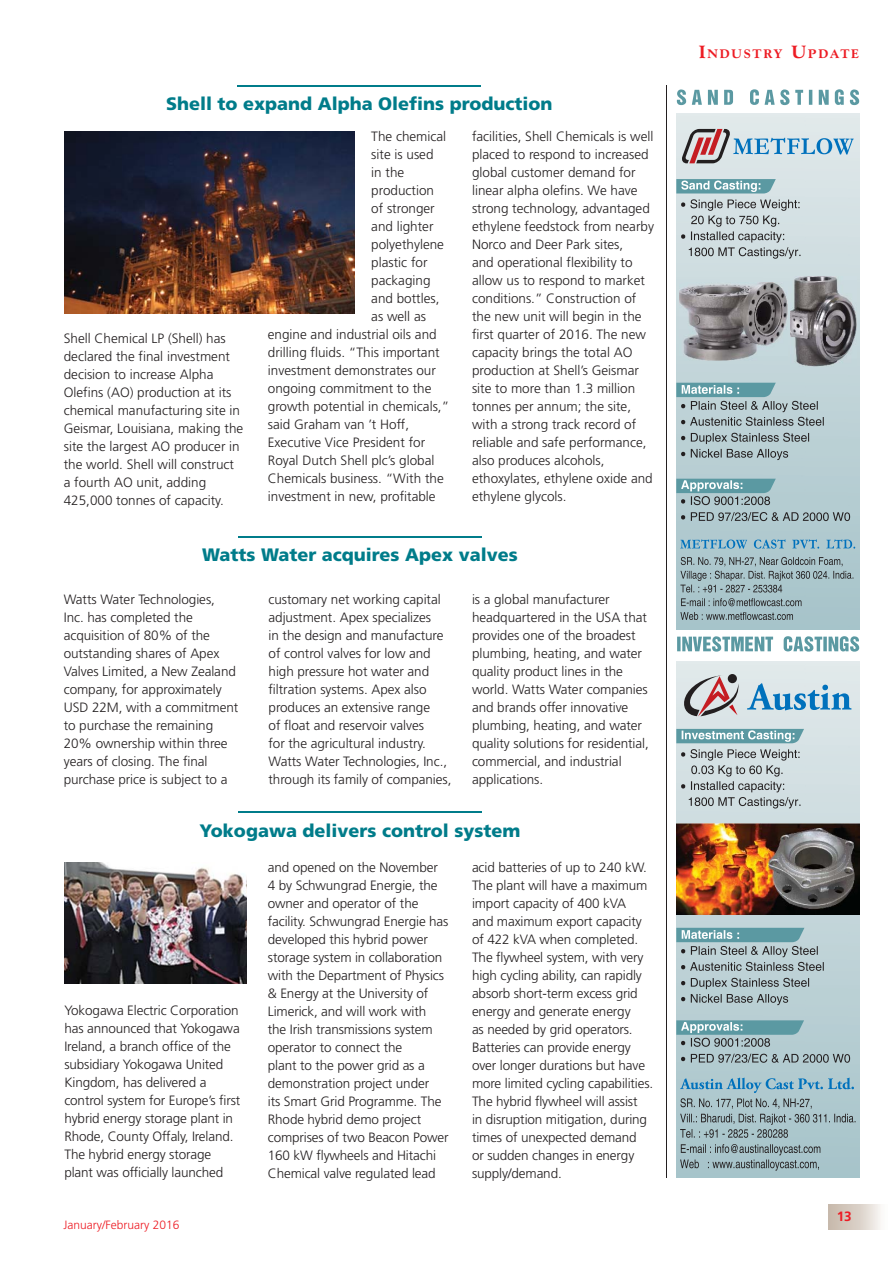
<style>
.page{position:relative;width:893px;height:1263px;background:#fff}
.page>*{position:absolute;margin:0;border:0;box-sizing:border-box;transform-origin:0 0}
.t1{font:900 18px "Frutiger";color:#007c8a}
.t2{font:300 13.5px/18px "Frutiger";letter-spacing:-.005em;color:#231f20}
.t3{font:700 13.5px "Frutiger";color:#ed1c24}
.t4{font:800 12.6px "Goudy";letter-spacing:.145em;color:#ed1c24}
.t5{font:300 12px "Frutiger";color:#ed1c24}
.s1{font-size:18px}
</style>
<div class="page">
<div style="left:828px;top:1204px;width:60px;height:25px;background:linear-gradient(to right,#c2b2a3,#faf9f7)"></div>
<hr style="left:666px;top:85px;width:1px;height:1093px;background:#231f20">
<img style="left:676px;top:662px;width:183px;height:516px">
<svg style="left:677px;top:89px;width:182px;height:16px"></svg>
<svg style="left:681px;top:129px;width:172px;height:34px;background:#b6c0cb"></svg>
<img style="left:679px;top:283px;width:108px;height:78px">
<img style="left:791px;top:277px;width:65px;height:89px">
<svg style="left:680px;top:557px;width:173px;height:63px;background:#97afb4"></svg>
<svg style="left:680px;top:539px;width:175px;height:10px;background:#80b1c9"></svg>
<svg style="left:676px;top:179px;width:124px;height:80px;background:#b4c3c7"></svg>
<svg style="left:676px;top:729px;width:128px;height:14px;background:#84b2b9"></svg>
<svg style="left:680px;top:749px;width:120px;height:59px;background:#b6c0c3"></svg>
<svg style="left:677px;top:636px;width:182px;height:16px"></svg>
<svg style="left:676px;top:383px;width:148px;height:77px;background:#a1b7bb"></svg>
<svg style="left:676px;top:928px;width:148px;height:77px;background:#9eb5b9"></svg>
<svg style="left:676px;top:479px;width:174px;height:42px;background:#9ab5ba"></svg>
<svg style="left:676px;top:1020px;width:174px;height:43px;background:#96b2b8"></svg>
<svg style="left:747px;top:683px;width:104px;height:27px;background:#93bfd9"></svg>
<svg style="left:676px;top:675px;width:64px;height:42px;background:#baadaf"></svg>
<svg style="left:680px;top:1078px;width:175px;height:93px;background:#97b2ba"></svg>
<img style="left:676px;top:823px;width:183px;height:92px">
<img style="left:768px;top:829px;width:86px;height:80px">
<img style="left:64px;top:131px;width:290px;height:182px">
<img style="left:64px;top:862px;width:183px;height:122px">
<hr style="left:238px;top:85px;width:243px;height:1px;background:#007c8a">
<hr style="left:238px;top:536px;width:244px;height:1px;background:#007c8a">
<hr style="left:238px;top:812px;width:244px;height:1px;background:#007c8a">
<h1 class="t1" style="left:166px;top:96px;width:388px">Shell to expand Alpha Olefins production</h1>
<p class="t2" style="left:64px;top:330px;width:181px">Shell Chemical LP (Shell) has declared the final investment decision to increase Alpha<br>Olefins (AO) production at its chemical manufacturing site in<br>Geismar, Louisiana, making the site the largest AO producer in the world. Shell will construct a fourth AO unit, adding<br>425,000 tonnes of capacity.</p>
<p class="t2" style="left:371px;top:129px;width:76px">The chemical</p>
<p class="t2" style="left:371px;top:147px;width:64px">site is used</p>
<p class="t2" style="left:371px;top:165px;width:35px">in the</p>
<p class="t2" style="left:371px;top:183px;width:64px">production</p>
<p class="t2" style="left:371px;top:201px;width:65px">of stronger</p>
<p class="t2" style="left:371px;top:219px;width:64px">and lighter</p>
<p class="t2" style="left:371px;top:237px;width:74px">polyethylene</p>
<p class="t2" style="left:371px;top:255px;width:58px">plastic for</p>
<p class="t2" style="left:371px;top:273px;width:61px">packaging</p>
<p class="t2" style="left:371px;top:291px;width:70px">and bottles,</p>
<p class="t2" style="left:371px;top:309px;width:56px">as well as</p>
<p class="t2" style="left:268px;top:327px;width:170px">engine and industrial oils and</p>
<p class="t2" style="left:268px;top:345px;width:173px">drilling fluids. “This important</p>
<p class="t2" style="left:268px;top:363px;width:170px">investment demonstrates our</p>
<p class="t2" style="left:268px;top:381px;width:165px">ongoing commitment to the</p>
<p class="t2" style="left:268px;top:399px;width:183px">growth potential in chemicals,”</p>
<p class="t2" style="left:268px;top:417px;width:143px">said Graham van ’t Hoff,</p>
<p class="t2" style="left:268px;top:435px;width:159px">Executive Vice President for</p>
<p class="t2" style="left:268px;top:453px;width:168px">Royal Dutch Shell plc’s global</p>
<p class="t2" style="left:268px;top:471px;width:177px">Chemicals business. “With the</p>
<p class="t2" style="left:268px;top:489px;width:169px">investment in new, profitable</p>
<p class="t2" style="left:472px;top:129px;width:184px">facilities, Shell Chemicals is well placed to respond to increased global customer demand for linear alpha olefins. We have strong technology, advantaged ethylene feedstock from nearby<br>Norco and Deer Park sites,<br>and operational flexibility to allow us to respond to market conditions.” Construction of the new unit will begin in the first quarter of 2016. The new capacity brings the total AO production at Shell’s Geismar site to more than 1.3 million tonnes per annum; the site, with a strong track record of reliable and safe performance, also produces alcohols, ethoxylates, ethylene oxide and ethylene glycols.</p>
<h1 class="t1" style="left:202px;top:547px;width:317px">Watts Water acquires Apex valves</h1>
<p class="t2" style="left:64px;top:591px;width:176px">Watts Water Technologies,<br>Inc. has completed the acquisition of 80% of the outstanding shares of Apex<br>Valves Limited, a New Zealand company, for approximately<br>USD 22M, with a commitment to purchase the remaining<br>20% ownership within three years of closing. The final purchase price is subject to a</p>
<p class="t2" style="left:269px;top:591px;width:184px">customary net working capital adjustment. Apex specializes<br>in the design and manufacture of control valves for low and high pressure hot water and filtration systems. Apex also produces an extensive range<br>of float and reservoir valves<br>for the agricultural industry.<br>Watts Water Technologies, Inc., through its family of companies,</p>
<p class="t2" style="left:472px;top:591px;width:178px">is a global manufacturer headquartered in the USA that provides one of the broadest plumbing, heating, and water quality product lines in the world. Watts Water companies and brands offer innovative plumbing, heating, and water quality solutions for residential, commercial, and industrial applications.</p>
<h1 class="t1" style="left:200px;top:823px;width:322px">Yokogawa delivers control system</h1>
<p class="t2" style="left:64px;top:1002px;width:177px">Yokogawa Electric Corporation has announced that Yokogawa<br>Ireland, a branch office of the subsidiary Yokogawa United<br>Kingdom, has delivered a control system for Europe’s first hybrid energy storage plant in<br>Rhode, County Offaly, Ireland.<br>The hybrid energy storage plant was officially launched</p>
<p class="t5" style="left:64px;top:1220px;width:118px">January/February 2016</p>
<p class="t2" style="left:268px;top:859px;width:182px">and opened on the November<br>4 by Schwungrad Energie, the owner and operator of the facility. Schwungrad Energie has developed this hybrid power storage system in collaboration with the Department of Physics &amp; Energy at the University of<br>Limerick, and will work with<br>the Irish transmissions system operator to connect the<br>plant to the power grid as a demonstration project under<br>its Smart Grid Programme. The<br>Rhode hybrid demo project comprises of two Beacon Power<br>160 kW flywheels and Hitachi<br>Chemical valve regulated lead</p>
<p class="t2" style="left:472px;top:859px;width:183px">acid batteries of up to 240 kW.<br>The plant will have a maximum import capacity of 400 kVA<br>and maximum export capacity of 422 kVA when completed.<br>The flywheel system, with very high cycling ability, can rapidly absorb short-term excess grid energy and generate energy<br>as needed by grid operators.<br>Batteries can provide energy over longer durations but have more limited cycling capabilities.<br>The hybrid flywheel will assist<br>in disruption mitigation, during times of unexpected demand<br>or sudden changes in energy supply/demand.</p>
<p class="t4" style="left:699px;top:49px;width:162px"><span class="s1">I</span>NDUSTRY <span class="s1">U</span>PDATE</p>
<p class="t3" style="left:837px;top:1211px;width:17px">13</p>
</div>
